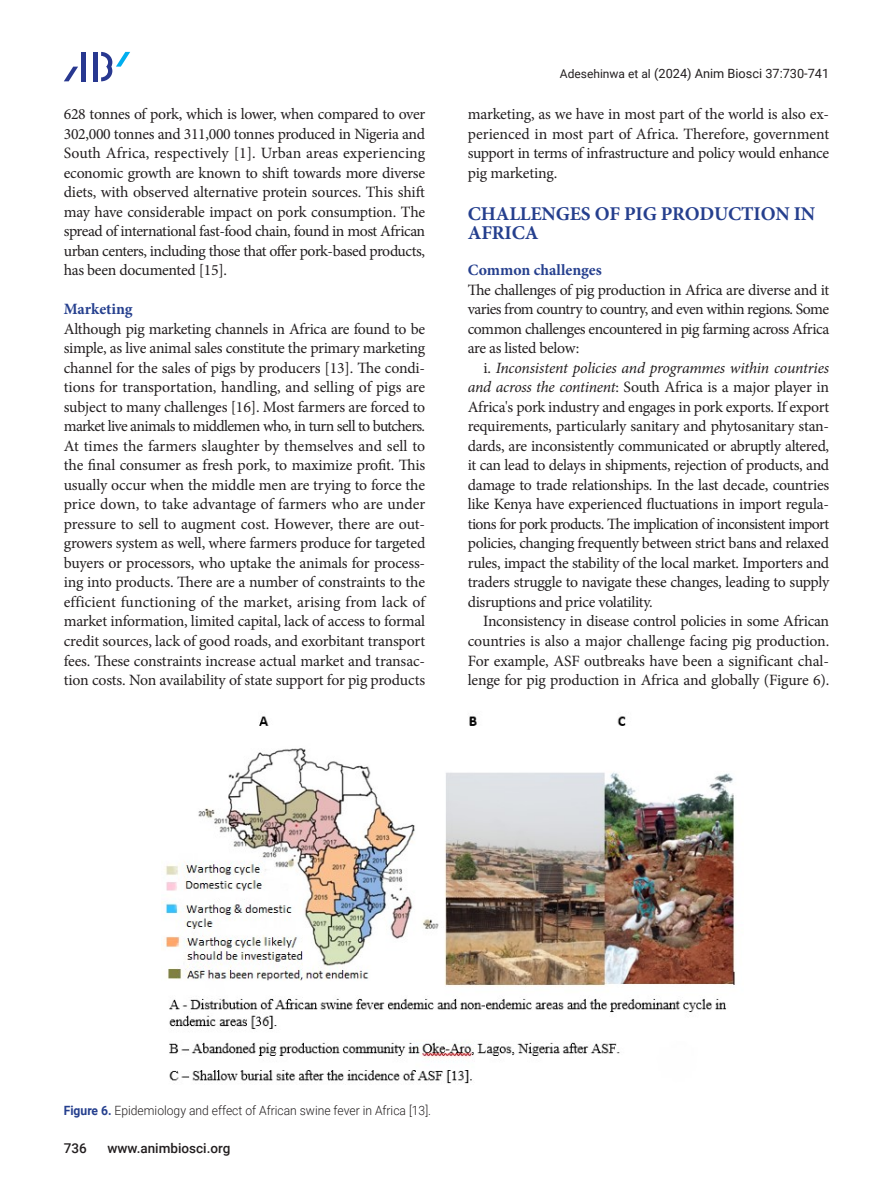
<style>
.page{position:relative;width:893px;height:1191px;background:#fff}
.page>*{position:absolute;margin:0;border:0;box-sizing:border-box;transform-origin:0 0}
.대제목{font:700 19.5px/19.5px "Minion Pro";letter-spacing:-.01em;color:#253f8e}
.본문{font:15.75px/19.5px "Minion Pro";letter-spacing:-.025em;color:#231f20;text-align:justify}
.중제목{font:700 15.75px "Minion Pro";color:#253f8e}
.t1{font:13.8px "Calibri";color:#000}
.t2{font:500 13.5px "Roboto";color:#231f20}
.표_그림__제목{font:300 12.75px "Roboto";color:#231f20;scale:.95 1}
.t3{font:12.75px "Roboto";color:#231f20}
.s1{font-size:12px}
.s2{font-style:italic}
.s3{font-weight:700;color:#253f8e}
</style>
<div class="page">
<div style="left:93px;top:52px;width:5px;height:29px;background:#283890"></div>
<hr style="left:82px;top:52px;width:4px;height:29px;background:#283890">
<svg style="left:64px;top:67px;width:14px;height:14px"></svg>
<svg style="left:101px;top:52px;width:29px;height:29px"></svg>
<img style="left:161px;top:716px;width:575px;height:368px">
<p class="본문" style="left:64px;top:105px;width:363px">628 tonnes of pork, which is lower, when compared to over 302,000 tonnes and 311,000 tonnes produced in Nigeria and South Africa, respectively [1]. Urban areas experiencing economic growth are known to shift towards more diverse diets, with observed alternative protein sources. This shift may have considerable impact on pork consumption. The spread of international fast-food chain, found in most African urban centers, including those that offer pork-based products, has been documented [15].</p>
<p class="중제목" style="left:64px;top:298px;width:70px">Marketing</p>
<p class="본문" style="left:64px;top:319px;width:363px">Although pig marketing channels in Africa are found to be simple, as live animal sales constitute the primary marketing channel for the sales of pigs by producers [13]. The condi&shy;tions for transportation, handling, and selling of pigs are subject to many challenges [16]. Most farmers are forced to market live animals to middlemen who, in turn sell to butchers.<br>At times the farmers slaughter by themselves and sell to the final consumer as fresh pork, to maximize profit. This usually occur when the middle men are trying to force the price down, to take advantage of farmers who are under pressure to sell to augment cost. However, there are out&shy;growers system as well, where farmers produce for targeted buyers or processors, who uptake the animals for process&shy;ing into products. There are a number of constraints to the efficient functioning of the market, arising from lack of market information, limited capital, lack of access to formal credit sources, lack of good roads, and exorbitant transport fees. These constraints increase actual market and transac&shy;tion costs. Non availability of state support for pig products</p>
<p class="t3" style="left:560px;top:65px;width:271px"><span class="s1">Adesehinwa et al</span> (2024) Anim Biosci 37:730-741</p>
<p class="본문" style="left:468px;top:105px;width:363px">marketing, as we have in most part of the world is also ex&shy;perienced in most part of Africa. Therefore, government support in terms of infrastructure and policy would enhance pig marketing.</p>
<p class="대제목" style="left:468px;top:204px;width:349px">CHALLENGES OF PIG PRODUCTION IN<br>AFRICA</p>
<p class="중제목" style="left:468px;top:259px;width:136px">Common challenges</p>
<p class="본문" style="left:468px;top:280px;width:363px">The challenges of pig production in Africa are diverse and it varies from country to country, and even within regions. Some common challenges encountered in pig farming across Africa are as listed below:</p>
<p class="본문" style="left:468px;top:358px;width:363px;text-indent:16px">i. <span class="s2">Inconsistent policies and programmes within countries and across the continent</span>: South Africa is a major player in Africa's pork industry and engages in pork exports. If export requirements, particularly sanitary and phytosanitary stan&shy;dards, are inconsistently communicated or abruptly altered, it can lead to delays in shipments, rejection of products, and damage to trade relationships. In the last decade, countries like Kenya have experienced fluctuations in import regula&shy;tions for pork products. The implication of inconsistent import policies, changing frequently between strict bans and relaxed rules, impact the stability of the local market. Importers and traders struggle to navigate these changes, leading to supply disruptions and price volatility.</p>
<p class="본문" style="left:468px;top:612px;width:363px;text-indent:15px">Inconsistency in disease control policies in some African countries is also a major challenge facing pig production.<br>For example, ASF outbreaks have been a significant chal&shy;lenge for pig production in Africa and globally (Figure 6).</p>
<p class="t1" style="left:741px;top:645px;width:16px">27</p>
<p class="표_그림__제목" style="left:64px;top:1101px;width:388px"><span class="s3">Figure 6.</span> Epidemiology and effect of African swine fever in Africa [13].</p>
<p class="t2" style="left:64px;top:1138px;width:25px">736</p>
<p class="t2" style="left:107px;top:1138px;width:125px">www.animbiosci.org</p>
</div>
